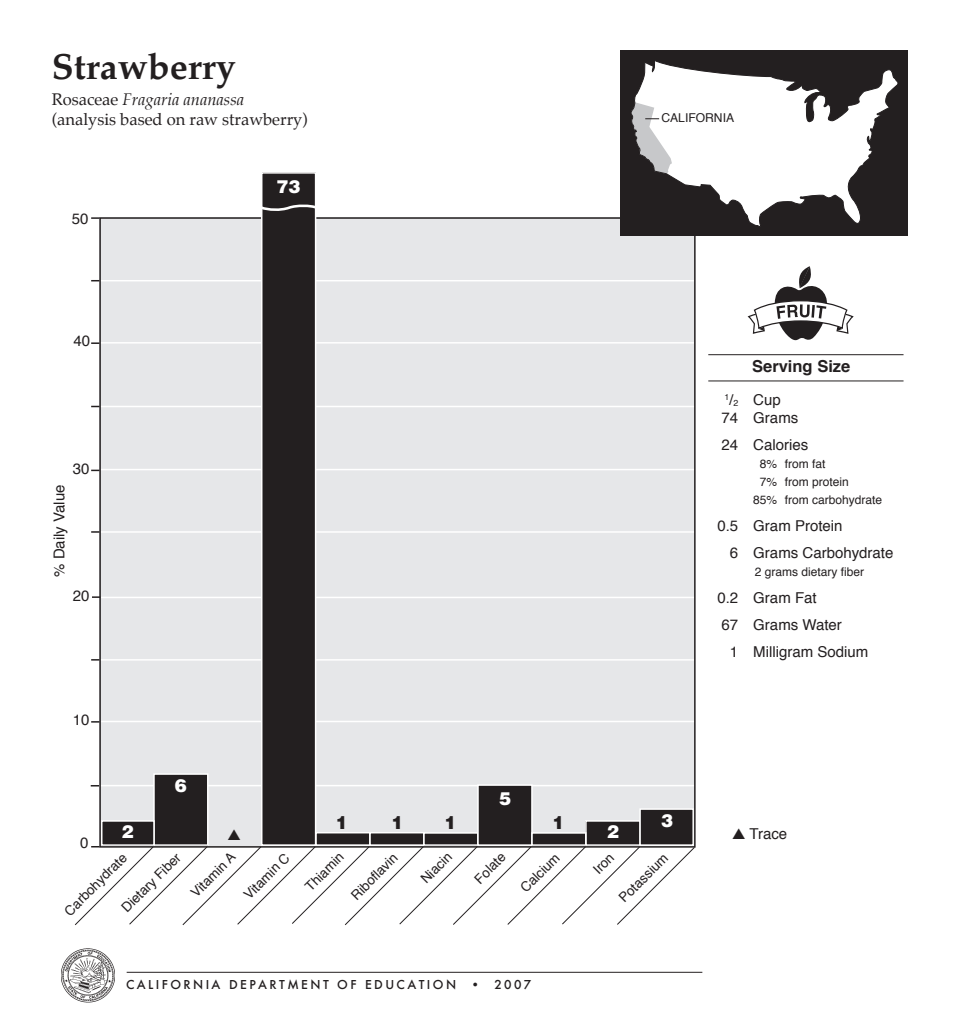
<style>
.page{position:relative;width:959px;height:1026px;background:#fff}
.page>*{position:absolute;margin:0;border:0;box-sizing:border-box;transform-origin:0 0}
.Name{font:700 36px "Palatino";color:#231f20}
.Numbers{font:900 18px "Helvetica";color:#fff}
.Numbers1{font:900 18px "Helvetica";color:#231f20}
.t1{font:16.5px/19.8px "Palatino";color:#231f20}
.t2{font:700 16.5px "Helvetica";color:#231f20}
.Servings{font:15px/18px "Helvetica";color:#231f20}
.t3{font:13.5px "Helvetica";color:#231f20}
.t4{font:12.15px "Helvetica";color:#231f20}
.Servings-2a{font:12px "Helvetica";color:#231f20}
.t5{font:500 12px "Futura";letter-spacing:.2em;color:#231f20}
.Servings-3{font:12px "Helvetica";color:#231f20}
.s1{font-style:italic}
.s2{font-size:8.7px}
</style>
<div class="page">
<img style="left:62px;top:949px;width:53px;height:53px">
<hr style="left:127px;top:972px;width:575px;height:1px;background:#231f20">
<div style="left:100px;top:217px;width:595px;height:630px;background:#e6e7e9"></div>
<hr style="left:100px;top:785px;width:595px;height:1px;background:#fff">
<hr style="left:101px;top:721px;width:595px;height:1px;background:#fff">
<hr style="left:100px;top:469px;width:595px;height:1px;background:#fff">
<hr style="left:100px;top:597px;width:595px;height:1px;background:#fff">
<hr style="left:100px;top:531px;width:595px;height:2px;background:#fff">
<hr style="left:100px;top:659px;width:594px;height:2px;background:#fff">
<svg style="left:92px;top:596px;width:7px;height:2px"></svg>
<hr style="left:100px;top:406px;width:595px;height:1px;background:#fff">
<hr style="left:99px;top:280px;width:595px;height:1px;background:#fff">
<hr style="left:99px;top:342px;width:595px;height:2px;background:#fff">
<svg style="left:91px;top:342px;width:8px;height:2px"></svg>
<svg style="left:91px;top:721px;width:8px;height:2px"></svg>
<svg style="left:91px;top:217px;width:9px;height:2px"></svg>
<svg style="left:91px;top:531px;width:9px;height:2px"></svg>
<svg style="left:91px;top:659px;width:9px;height:2px"></svg>
<svg style="left:91px;top:785px;width:8px;height:2px"></svg>
<hr style="left:708px;top:354px;width:195px;height:1px;background:#231f20">
<hr style="left:708px;top:381px;width:195px;height:1px;background:#231f20">
<div style="left:154px;top:774px;width:54px;height:71px;background:#231f20"></div>
<div style="left:153px;top:773px;width:55px;height:73px;border:2px solid #fff"></div>
<div style="left:586px;top:821px;width:54px;height:24px;background:#231f20"></div>
<div style="left:585px;top:820px;width:55px;height:26px;border:2px solid #fff"></div>
<div style="left:262px;top:173px;width:53px;height:672px;background:#231f20"></div>
<div style="left:261px;top:172px;width:55px;height:674px;border:2px solid #fff"></div>
<div style="left:102px;top:821px;width:52px;height:24px;background:#231f20"></div>
<div style="left:101px;top:820px;width:54px;height:26px;border:2px solid #fff"></div>
<div style="left:478px;top:785px;width:54px;height:60px;background:#231f20"></div>
<div style="left:477px;top:784px;width:55px;height:62px;border:2px solid #fff"></div>
<div style="left:640px;top:809px;width:53px;height:36px;background:#231f20"></div>
<div style="left:639px;top:808px;width:55px;height:38px;border:2px solid #fff"></div>
<svg style="left:261px;top:202px;width:55px;height:9px"></svg>
<div style="left:620px;top:51px;width:287px;height:185px;background:#231f20"></div>
<svg style="left:631px;top:61px;width:267px;height:165px"></svg>
<svg style="left:747px;top:266px;width:107px;height:75px"></svg>
<svg style="left:75px;top:829px;width:620px;height:96px"></svg>
<p class="Name" style="left:52px;top:45px;width:185px">Strawberry</p>
<p class="t1" style="left:52px;top:91px;width:257px">Rosaceae <span class="s1">Fragaria ananassa </span>(analysis based on raw strawberry)</p>
<p class="Servings" style="left:72px;top:209px;width:18px">50</p>
<p class="Servings" style="left:74px;top:331px;width:18px">40</p>
<p class="Servings" style="left:73px;top:459px;width:18px">30</p>
<p class="Servings" style="left:50px;top:577px;width:94px;rotate:-90deg">% Daily Value</p>
<p class="Servings" style="left:73px;top:586px;width:18px">20</p>
<p class="Servings" style="left:73px;top:710px;width:18px">10</p>
<p class="Numbers" style="left:175px;top:774px;width:14px">6</p>
<p class="Numbers" style="left:276px;top:175px;width:26px">73</p>
<p class="Numbers" style="left:499px;top:786px;width:14px">5</p>
<p class="t4" style="left:661px;top:108px;width:74px">CALIFORNIA</p>
<p class="t2" style="left:752px;top:352px;width:100px">Serving Size</p>
<p class="Servings" style="left:721px;top:391px;width:78px"><sup>1</sup>/<span class="s2">2</span> Cup<br>74 Grams</p>
<p class="Servings" style="left:721px;top:436px;width:88px">24 Calories</p>
<p class="Servings-2a" style="left:760px;top:454px;width:67px">8% from fat</p>
<p class="Servings-2a" style="left:760px;top:472px;width:90px">7% from protein</p>
<p class="Servings-2a" style="left:753px;top:490px;width:130px">85% from carbohydrate</p>
<p class="Servings" style="left:717px;top:517px;width:127px">0.5 Gram Protein</p>
<p class="Servings" style="left:730px;top:544px;width:165px">6 Grams Carbohydrate</p>
<p class="Servings-3" style="left:754px;top:562px;width:111px">2 grams dietary fiber</p>
<p class="Servings" style="left:717px;top:589px;width:101px">0.2 Gram Fat</p>
<p class="Servings" style="left:721px;top:616px;width:122px">67 Grams Water</p>
<p class="Servings" style="left:730px;top:643px;width:140px">1 Milligram Sodium</p>
<p class="Numbers" style="left:661px;top:809px;width:14px">3</p>
<p class="Numbers1" style="left:336px;top:810px;width:14px">1</p>
<p class="Numbers1" style="left:552px;top:810px;width:14px">1</p>
<p class="Numbers1" style="left:391px;top:810px;width:14px">1</p>
<p class="Numbers1" style="left:444px;top:810px;width:14px">1</p>
<p class="Numbers" style="left:122px;top:820px;width:14px">2</p>
<p class="Numbers" style="left:607px;top:820px;width:14px">2</p>
<p class="Servings" style="left:80px;top:834px;width:10px">0</p>
<p class="t3" style="left:59px;top:905px;width:83px;rotate:-45deg">Carbohydrate</p>
<p class="t3" style="left:469px;top:873px;width:39px;rotate:-45deg">Folate</p>
<p class="t3" style="left:185px;top:887px;width:58px;rotate:-45deg">Vitamin A</p>
<p class="t3" style="left:238px;top:888px;width:60px;rotate:-45deg">Vitamin C</p>
<p class="t3" style="left:345px;top:889px;width:61px;rotate:-45deg">Ribofl avin</p>
<p class="t3" style="left:415px;top:873px;width:39px;rotate:-45deg">Niacin</p>
<p class="t3" style="left:613px;top:892px;width:65px;rotate:-45deg">Potassium</p>
<p class="t3" style="left:299px;top:880px;width:50px;rotate:-45deg">Thiamin</p>
<p class="t3" style="left:514px;top:882px;width:50px;rotate:-45deg">Calcium</p>
<p class="t3" style="left:116px;top:902px;width:79px;rotate:-45deg">Dietary Fiber</p>
<p class="t3" style="left:587px;top:864px;width:25px;rotate:-45deg">Iron</p>
<p class="t5" style="left:126px;top:976px;width:406px">CALIFORNIA DEPARTMENT OF EDUCATION • 2007</p>
<p class="Servings" style="left:732px;top:824px;width:57px">▲ Trace</p>
</div>
